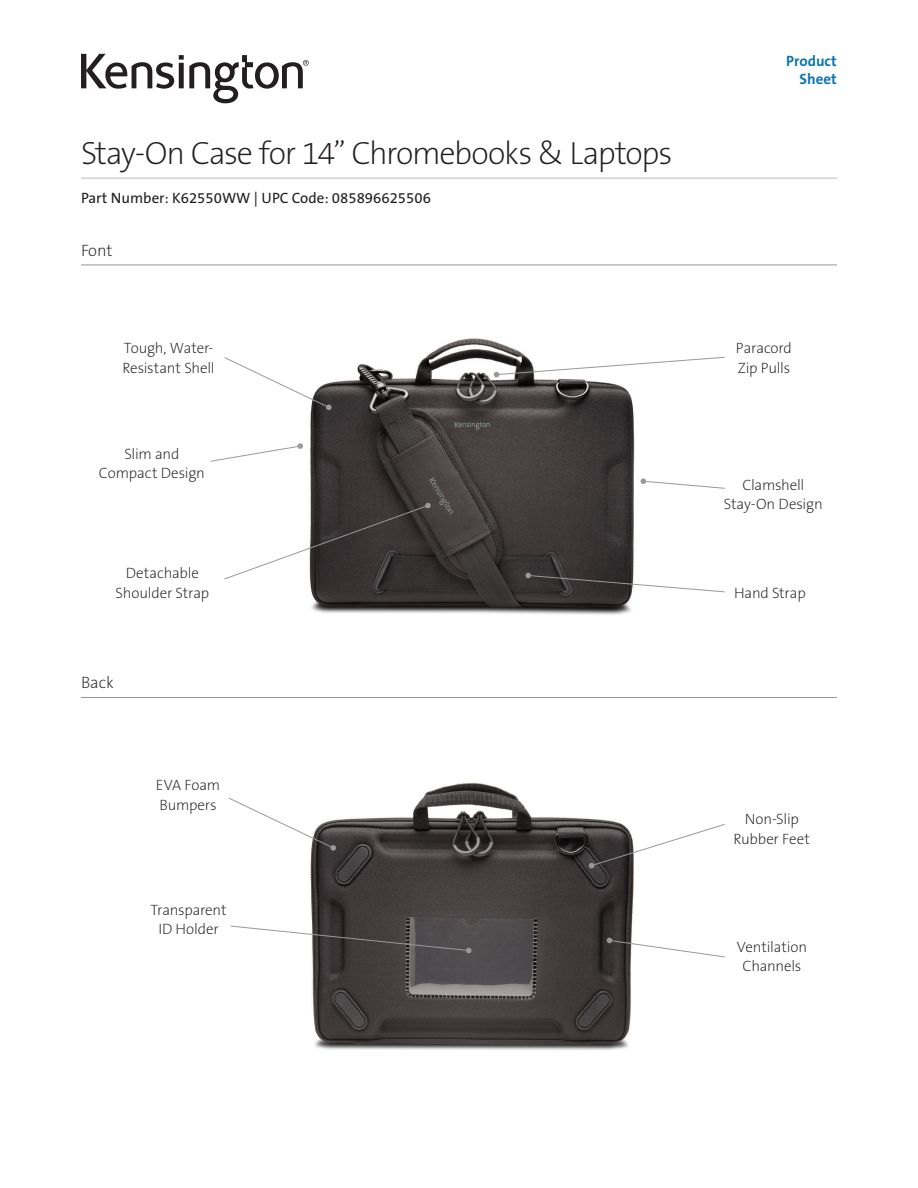
<style>
.page{position:relative;width:918px;height:1188px;background:#fff}
.page>*{position:absolute;margin:0;border:0;box-sizing:border-box;transform-origin:0 0}
.t1{font:32.25px "The Sans KENSINGTON2 XL";letter-spacing:-.04em;color:#231f20}
.t2{font:16.5px "The Sans KENSINGTON2 XL";color:#231f20}
.t3{font:15px/19.5px "The Sans KENSINGTON2 XL";letter-spacing:-.015em;color:#231f20;text-align:center}
.t4{font:15px "The Sans KENSINGTON5 Rg";color:#231f20}
.t5{font:15px/18px "The Sans KENSINGTON7 Bd";color:#0e76ae;text-align:right}
</style>
<div class="page">
<img style="left:310px;top:783px;width:324px;height:267px">
<img style="left:259px;top:264px;width:425px;height:351px">
<hr style="left:81px;top:178px;width:756px;height:1px;background:#bcbdc0">
<svg style="left:81px;top:54px;width:228px;height:49px"></svg>
<hr style="left:81px;top:265px;width:756px;height:1px;background:#939598">
<hr style="left:81px;top:697px;width:756px;height:1px;background:#939598">
<svg style="left:224px;top:357px;width:108px;height:53px"></svg>
<svg style="left:229px;top:797px;width:107px;height:54px"></svg>
<svg style="left:230px;top:925px;width:242px;height:28px"></svg>
<svg style="left:494px;top:357px;width:231px;height:20px"></svg>
<svg style="left:641px;top:478px;width:84px;height:11px"></svg>
<svg style="left:525px;top:573px;width:200px;height:20px"></svg>
<svg style="left:589px;top:823px;width:136px;height:45px"></svg>
<svg style="left:607px;top:938px;width:118px;height:20px"></svg>
<svg style="left:210px;top:443px;width:93px;height:19px"></svg>
<svg style="left:224px;top:503px;width:207px;height:77px"></svg>
<h1 class="t1" style="left:81px;top:136px;width:593px">Stay-On Case for 14” Chromebooks &amp; Laptops</h1>
<p class="t4" style="left:81px;top:189px;width:351px">Part Number: K62550WW | UPC Code: 085896625506</p>
<p class="t2" style="left:81px;top:241px;width:33px">Font</p>
<p class="t5" style="left:786px;top:52px;width:52px">Product<br>Sheet</p>
<p class="t3" style="left:123px;top:339px;width:94px;text-align:left">Tough, Water-<br>Resistant Shell</p>
<p class="t3" style="left:736px;top:339px;width:57px;text-align:left">Paracord<br>Zip Pulls</p>
<p class="t3" style="left:99px;top:445px;width:107px">Slim and<br>Compact Design</p>
<p class="t3" style="left:116px;top:564px;width:95px">Detachable<br>Shoulder Strap</p>
<p class="t2" style="left:81px;top:674px;width:34px">Back</p>
<p class="t3" style="left:156px;top:776px;width:66px;text-align:left">EVA Foam<br>Bumpers</p>
<p class="t3" style="left:150px;top:901px;width:78px">Transparent<br>ID Holder</p>
<p class="t3" style="left:724px;top:475px;width:100px">Clamshell<br>Stay-On Design</p>
<p class="t3" style="left:734px;top:584px;width:73px">Hand Strap</p>
<p class="t3" style="left:734px;top:810px;width:78px">Non-Slip<br>Rubber Feet</p>
<p class="t3" style="left:737px;top:937px;width:72px">Ventilation<br>Channels</p>
</div>
